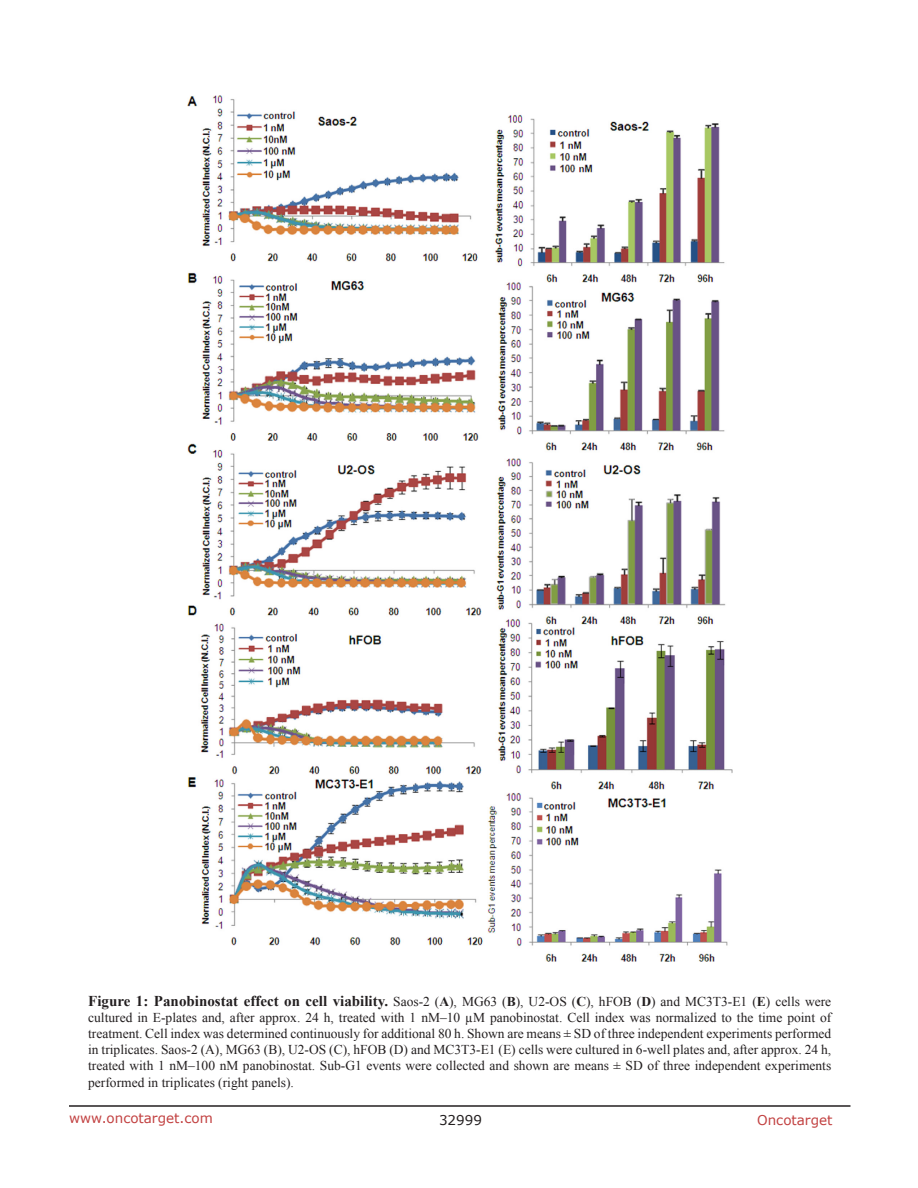
<style>
.page{position:relative;width:918px;height:1188px;background:#fff}
.page>*{position:absolute;margin:0;border:0;box-sizing:border-box;transform-origin:0 0}
.Figuretrx{font:13.5px/16.2px "Times New Roman";color:#231f20;text-align:justify}
.t1{font:13.5px "Verdana";color:#c24141}
.t2{font:13.5px "Verdana";color:#231f20}
.s1{font-weight:700;font-size:15px}
.s2{font-weight:700}
</style>
<div class="page">
<hr style="left:69px;top:1105px;width:781px;height:2px;background:#231f20">
<img style="left:187px;top:96px;width:545px;height:866px">
<p class="Figuretrx" style="left:88px;top:993px;width:745px"><span class="s1">Figure 1: Panobinostat effect on cell viability.</span> Saos-2 (<span class="s2">A</span>), MG63 (<span class="s2">B</span>), U2-OS (<span class="s2">C</span>), hFOB (<span class="s2">D</span>) and MC3T3-E1 (<span class="s2">E</span>) cells were cultured in E-plates and, after approx. 24 h, treated with 1 nM–10 µM panobinostat. Cell index was normalized to the time point of treatment. Cell index was determined continuously for additional 80 h. Shown are means ± SD of three independent experiments performed in triplicates. Saos-2 (A), MG63 (B), U2-OS (C), hFOB (D) and MC3T3-E1 (E) cells were cultured in 6-well plates and, after approx. 24 h, treated with 1 nM–100 nM panobinostat. Sub-G1 events were collected and shown are means ± SD of three independent experiments performed in triplicates (right panels).</p>
<p class="t1" style="left:69px;top:1109px;width:145px">www.oncotarget.com</p>
<p class="t2" style="left:439px;top:1111px;width:44px">32999</p>
<p class="t1" style="left:757px;top:1111px;width:77px">Oncotarget</p>
</div>
